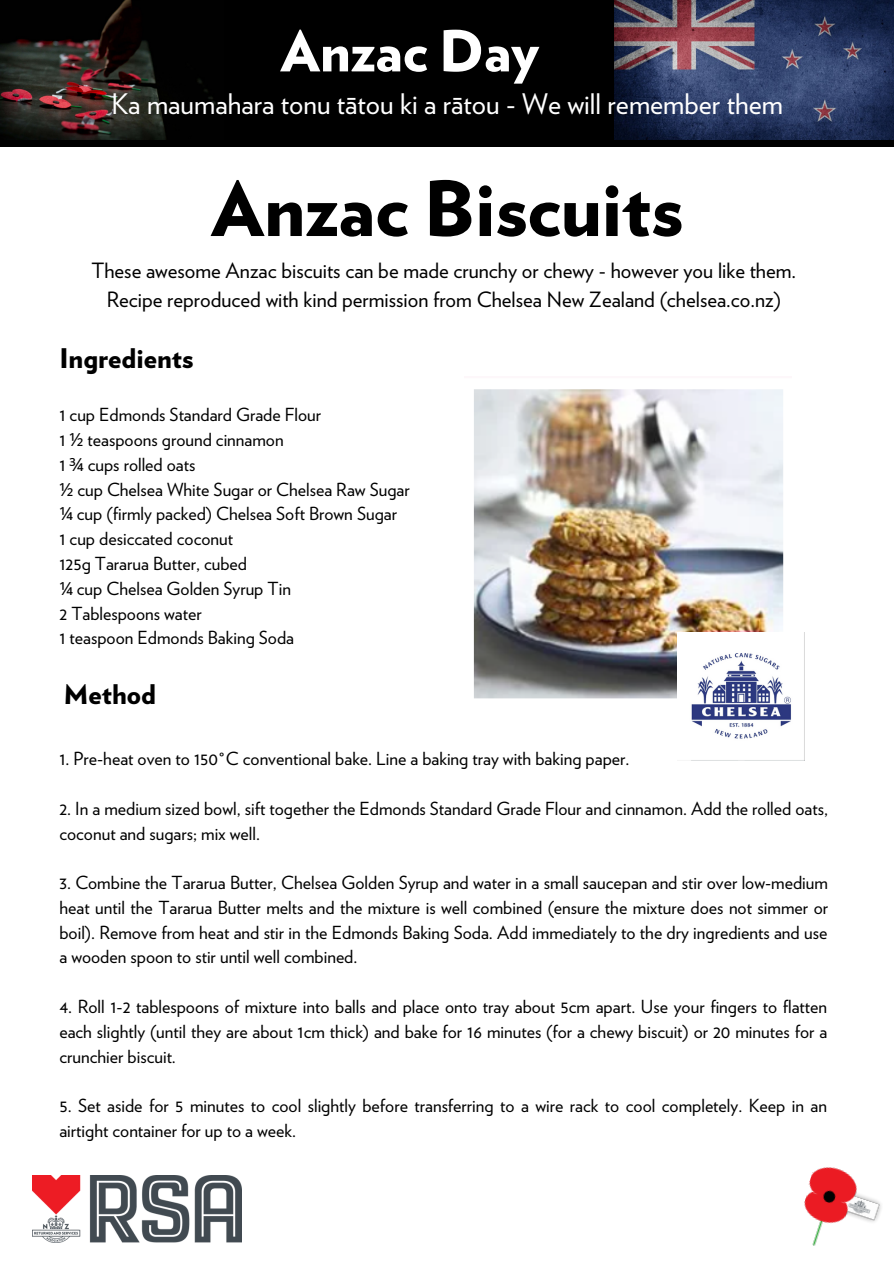
<style>
.page{position:relative;width:894px;height:1264px;background:#fff}
.page>*{position:absolute;margin:0;border:0;box-sizing:border-box;transform-origin:0 0}
.t1{font:900 75.75px "Verlag";color:#000}
.t2{font:900 56.55px "Verlag";color:#fff}
.t3{font:28.35px "Verlag";color:#fff}
.t4{font:900 27px "Verlag";color:#000}
.t5{font:21px/29.2px "Verlag";color:#000;text-align:center}
.t6{font:18px/24.8px "Verlag";color:#000}
.s1{font-family:"Noto Sans"}
</style>
<div class="page">
<div style="left:0;top:0;width:892px;height:147px;background:#000"></div>
<img style="left:804px;top:1167px;width:77px;height:79px">
<img style="left:614px;top:0;width:279px;height:140px">
<img style="left:32px;top:1175px;width:210px;height:67px">
<img style="left:0;top:0;width:222px;height:140px">
<img style="left:473px;top:389px;width:311px;height:310px">
<img style="left:677px;top:633px;width:114px;height:106px">
<h2 class="t2" style="left:280px;top:26px;width:260px">Anzac Day</h2>
<h3 class="t3" style="left:111px;top:91px;width:673px">Ka maumahara tonu tātou ki a rātou - We will remember them</h3>
<h1 class="t1" style="left:211px;top:175px;width:473px">Anzac Biscuits</h1>
<p class="t5" style="left:91px;top:257px;width:706px">These awesome Anzac biscuits can be made crunchy or chewy - however you like them.<br>Recipe reproduced with kind permission from Chelsea New Zealand (chelsea.co.nz)</p>
<h3 class="t4" style="left:59px;top:347px;width:135px">Ingredients</h3>
<p class="t6" style="left:59px;top:403px;width:352px">1 cup Edmonds Standard Grade Flour<br>1 <span class="s1">½</span> teaspoons ground cinnamon<br>1 <span class="s1">¾</span> cups rolled oats<br><span class="s1">½</span> cup Chelsea White Sugar or Chelsea Raw Sugar <span class="s1">¼</span> cup (firmly packed) Chelsea Soft Brown Sugar<br>1 cup desiccated coconut<br>125g Tararua Butter, cubed<br><span class="s1">¼</span> cup Chelsea Golden Syrup Tin<br>2 Tablespoons water<br>1 teaspoon Edmonds Baking Soda</p>
<h3 class="t4" style="left:64px;top:682px;width:94px">Method</h3>
<p class="t6" style="left:59px;top:747px;width:571px">1. Pre-heat oven to 150°C conventional bake. Line a baking tray with baking paper.</p>
<p class="t6" style="left:59px;top:797px;width:769px">2. In a medium sized bowl, sift together the Edmonds Standard Grade Flour and cinnamon. Add the rolled oats, coconut and sugars; mix well.</p>
<p class="t6" style="left:59px;top:871px;width:770px;text-align:justify">3. Combine the Tararua Butter, Chelsea Golden Syrup and water in a small saucepan and stir over low-medium heat until the Tararua Butter melts and the mixture is well combined (ensure the mixture does not simmer or boil). Remove from heat and stir in the Edmonds Baking Soda. Add immediately to the dry ingredients and use a wooden spoon to stir until well combined.</p>
<p class="t6" style="left:59px;top:995px;width:769px;text-align:justify">4. Roll 1-2 tablespoons of mixture into balls and place onto tray about 5cm apart. Use your fingers to flatten each slightly (until they are about 1cm thick) and bake for 16 minutes (for a chewy biscuit) or 20 minutes for a crunchier biscuit.</p>
<p class="t6" style="left:59px;top:1094px;width:769px">5. Set aside for 5 minutes to cool slightly before transferring to a wire rack to cool completely. Keep in an airtight container for up to a week.</p>
</div>
